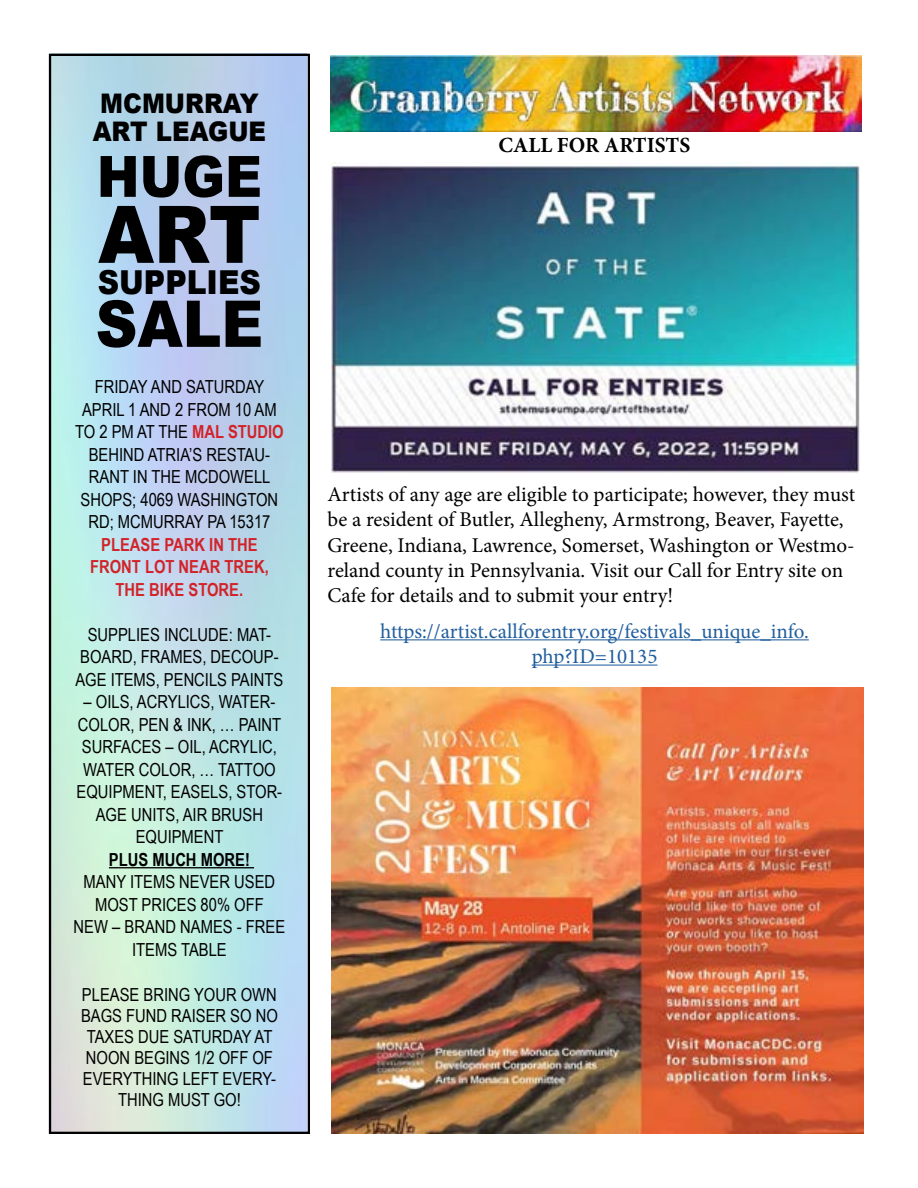
<style>
.page{position:relative;width:918px;height:1188px;background:#fff}
.page>*{position:absolute;margin:0;border:0;box-sizing:border-box;transform-origin:0 0}
.t1{font:900 79.5px "Arial";color:#000;scale:.9 1}
.t2{font:900 64.5px "Arial";color:#000;scale:.9 1}
.t3{font:900 57px "Arial";color:#000;scale:.9 1}
.t4{font:900 33px "Arial";color:#000;scale:.9 1}
.t5{font:900 27px/28.5px "Arial";color:#000;scale:.9 1}
.t6{font:700 21.6px "Minion Pro";color:#000}
.t7{font:21px/25.2px "Minion Pro";letter-spacing:-.005em;color:#000}
.t8{font:21px/25.2px "Minion Pro";color:#215e9e;text-align:center}
.t9{font:18px/22.5px "Arial Narrow";color:#000;text-align:center}
.t10{font:700 18px/22.5px "Arial Narrow";color:#d2232a;text-align:center}
.t11{font:700 18px "Arial Narrow";color:#000}
.s1{font-weight:700;color:#d2232a}
</style>
<div class="page">
<img style="left:52px;top:57px;width:255px;height:1074px">
<div style="left:49px;top:54px;width:261px;height:1080px;border:2px solid #000"></div>
<img style="left:331px;top:56px;width:530px;height:75px">
<hr style="left:380px;top:639px;width:429px;height:1px;background:#215e9e">
<hr style="left:532px;top:665px;width:125px;height:1px;background:#215e9e">
<img style="left:332px;top:162px;width:528px;height:311px">
<img style="left:332px;top:688px;width:532px;height:446px">
<hr style="left:109px;top:867px;width:145px;height:1px;background:#000">
<h3 class="t5" style="left:93px;top:88px;width:194px">MCMURRAY<br>ART LEAGUE</h3>
<h3 class="t3" style="left:97px;top:135px;width:185px">HUGE</h3>
<h1 class="t1" style="left:98px;top:177px;width:182px">ART</h1>
<h3 class="t4" style="left:98px;top:259px;width:183px">SUPPLIES</h3>
<h2 class="t2" style="left:96px;top:277px;width:188px">SALE</h2>
<p class="t9" style="left:75px;top:375px;width:210px">FRIDAY AND SATURDAY<br>APRIL 1 AND 2 FROM 10 AM<br>TO 2 PM AT THE <span class="s1">MAL STUDIO<br></span>BEHIND ATRIA’S RESTAU-<br>RANT IN THE MCDOWELL<br>SHOPS; 4069 WASHINGTON<br>RD; MCMURRAY PA 15317</p>
<p class="t10" style="left:90px;top:532px;width:180px">PLEASE PARK IN THE<br>FRONT LOT NEAR TREK,<br>THE BIKE STORE.</p>
<p class="t9" style="left:75px;top:623px;width:210px">SUPPLIES INCLUDE: MAT-<br>BOARD, FRAMES, DECOUP-<br>AGE ITEMS, PENCILS PAINTS</p>
<p class="t9" style="left:77px;top:690px;width:207px">– OILS, ACRYLICS, WATER-<br>COLOR, PEN &amp; INK, … PAINT<br>SURFACES – OIL, ACRYLIC,<br>WATER COLOR, … TATTOO<br>EQUIPMENT, EASELS, STOR-<br>AGE UNITS, AIR BRUSH<br>EQUIPMENT</p>
<p class="t11" style="left:109px;top:846px;width:143px">PLUS MUCH MORE!</p>
<p class="t9" style="left:74px;top:870px;width:213px">MANY ITEMS NEVER USED<br>MOST PRICES 80% OFF<br>NEW – BRAND NAMES - FREE<br>ITEMS TABLE</p>
<p class="t9" style="left:81px;top:983px;width:198px;line-height:21px">PLEASE BRING YOUR OWN<br>BAGS FUND RAISER SO NO<br>TAXES DUE SATURDAY AT<br>NOON BEGINS 1/2 OFF OF<br>EVERYTHING LEFT EVERY-<br>THING MUST GO!</p>
<p class="t6" style="left:499px;top:130px;width:193px">CALL FOR ARTISTS</p>
<p class="t7" style="left:327px;top:482px;width:529px">Artists of any age are eligible to participate; however, they must be a resident of Butler, Allegheny, Armstrong, Beaver, Fayette, Greene, Indiana, Lawrence, Somerset, Washington or Westmo&shy;reland county in Pennsylvania. Visit our Call for Entry site on Cafe for details and to submit your entry!</p>
<p class="t8" style="left:380px;top:619px;width:430px">https://artist.callforentry.org/festivals_unique_info. php?ID=10135</p>
</div>
